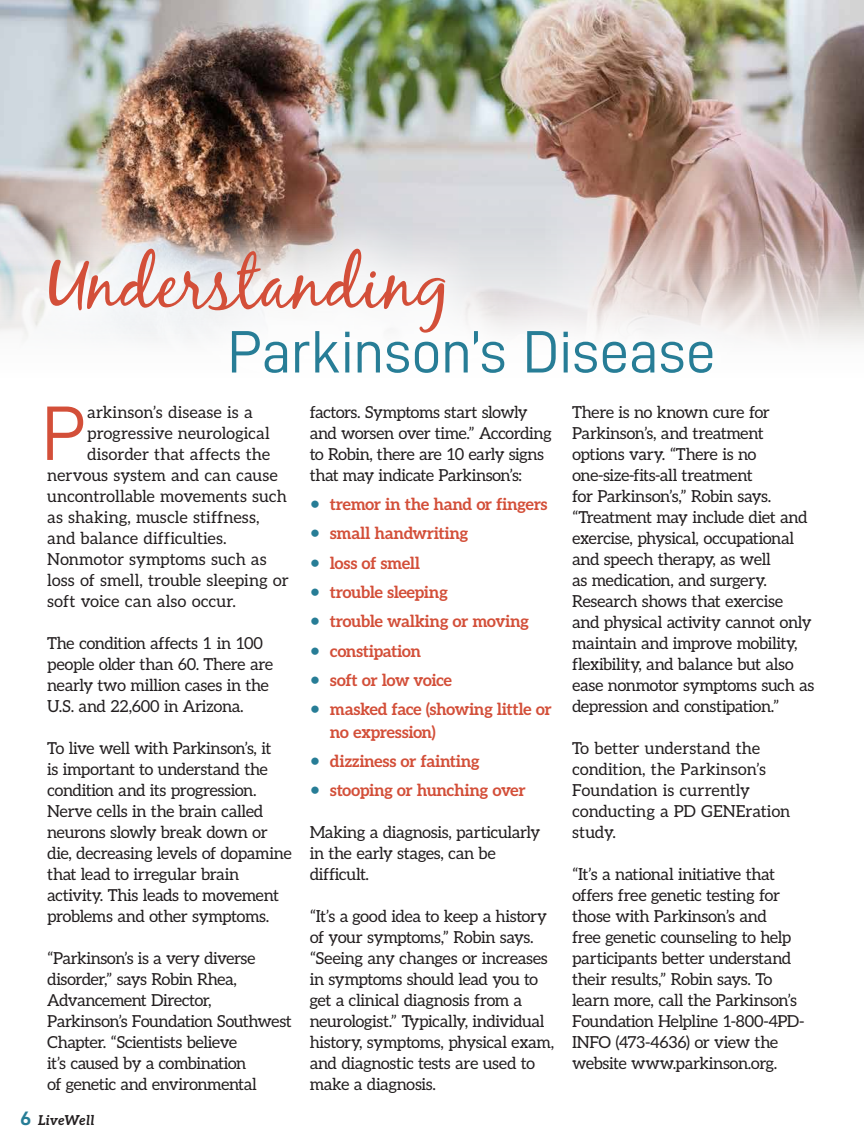
<style>
.page{position:relative;width:864px;height:1148px;background:#fff}
.page>*{position:absolute;margin:0;border:0;box-sizing:border-box;transform-origin:0 0}
.Body_Copy{font:77.4px "D DIN";color:#d34f39}
.Body_Copy-2{font:72px "Black Jack";letter-spacing:.01em;color:#d34f39}
.Body_Copy-3{font:60px "D DIN";letter-spacing:-.01em;color:#277d96}
.Body_Copy-4{font:16.5px/21px "Aleo";letter-spacing:-.02em;color:#231f20}
.t1{font:700 16.5px/22.5px "Aleo";letter-spacing:-.025em;color:#d34f39}
.Body_Copy-5{font:16.5px "Aleo";letter-spacing:.01em;color:#231f20}
.Body_Copy-6{font:16.5px "Aleo";color:#231f20}
.Body_Copy-7{font:16.5px "Aleo";letter-spacing:.005em;color:#231f20}
.t2{font:italic 700 13.5px "Aleo";color:#231f20}
.s1{font-weight:400;font-size:19.5px;color:#277d96}
.s2{font-family:"D DIN Exp Bold";font-weight:400;font-style:normal;font-size:19.5px;color:#277d96}
</style>
<div class="page">
<img style="left:0;top:0;width:864px;height:343px">
<div style="left:0;top:199px;width:762px;height:224px;background:#fff;opacity:.75"></div>
<p class="Body_Copy-2" style="left:47px;top:239px;width:405px">Understanding</p>
<p class="Body_Copy-3" style="left:227px;top:319px;width:490px">Parkinson’s Disease</p>
<p class="Body_Copy" style="left:41px;top:391px;width:46px">P</p>
<p class="Body_Copy-5" style="left:87px;top:399px;width:167px">arkinson’s disease is a</p>
<p class="Body_Copy-4" style="left:310px;top:401px;width:244px">factors. Symptoms start slowly and worsen over time.” According to Robin, there are 10 early signs that may indicate Parkinson’s:</p>
<p class="t1" style="left:310px;top:492px;width:239px"><span class="s1">•</span> tremor in the hand or fingers</p>
<p class="t1" style="left:310px;top:521px;width:160px"><span class="s1">•</span> small handwriting</p>
<p class="t1" style="left:310px;top:551px;width:112px"><span class="s1">•</span> loss of smell</p>
<p class="t1" style="left:310px;top:580px;width:140px"><span class="s1">•</span> trouble sleeping</p>
<p class="t1" style="left:310px;top:609px;width:221px"><span class="s1">•</span> trouble walking or moving</p>
<p class="t1" style="left:310px;top:638px;width:113px"><span class="s1">•</span> constipation</p>
<p class="t1" style="left:310px;top:668px;width:144px"><span class="s1">•</span> soft or low voice</p>
<p class="t1" style="left:330px;top:697px;width:223px;text-indent:-20px"><span class="s1">•</span> masked face (showing little or no expression)</p>
<p class="t1" style="left:310px;top:749px;width:172px"><span class="s1">•</span> dizziness or fainting</p>
<p class="t1" style="left:310px;top:778px;width:218px"><span class="s1">•</span> stooping or hunching over</p>
<p class="Body_Copy-4" style="left:310px;top:821px;width:232px">Making a diagnosis, particularly in the early stages, can be difficult.</p>
<p class="Body_Copy-4" style="left:310px;top:905px;width:246px">“It’s a good idea to keep a history of your symptoms,” Robin says. “Seeing any changes or increases in symptoms should lead you to get a clinical diagnosis from a neurologist.” Typically, individual history, symptoms, physical exam, and diagnostic tests are used to make a diagnosis.</p>
<p class="Body_Copy-4" style="left:572px;top:401px;width:244px">There is no known cure for<br>Parkinson’s, and treatment options vary. “There is no one-size-fits-all treatment<br>for Parkinson’s,” Robin says. “Treatment may include diet and exercise, physical, occupational and speech therapy, as well<br>as medication, and surgery.<br>Research shows that exercise and physical activity cannot only maintain and improve mobility, flexibility, and balance but also ease nonmotor symptoms such as depression and constipation.”</p>
<p class="Body_Copy-4" style="left:572px;top:737px;width:220px">To better understand the condition, the Parkinson’s<br>Foundation is currently conducting a PD GENEration study.</p>
<p class="Body_Copy-4" style="left:572px;top:863px;width:234px">“It’s a national initiative that offers free genetic testing for those with Parkinson’s and<br>free genetic counseling to help participants better understand their results,” Robin says. To learn more, call the Parkinson’s<br>Foundation Helpline 1-800-4PD-<br>INFO (473-4636) or view the website www.parkinson.org.</p>
<p class="Body_Copy-4" style="left:87px;top:422px;width:184px">progressive neurological</p>
<p class="Body_Copy-7" style="left:87px;top:441px;width:184px">disorder that affects the</p>
<p class="Body_Copy-6" style="left:47px;top:462px;width:232px">nervous system and can cause</p>
<p class="Body_Copy-4" style="left:47px;top:485px;width:241px">uncontrollable movements such</p>
<p class="Body_Copy-5" style="left:47px;top:504px;width:214px">as shaking, muscle stiffness,</p>
<p class="Body_Copy-5" style="left:47px;top:525px;width:181px">and balance difficulties.</p>
<p class="Body_Copy-4" style="left:47px;top:548px;width:221px">Nonmotor symptoms such as</p>
<p class="Body_Copy-4" style="left:47px;top:569px;width:243px">loss of smell, trouble sleeping or</p>
<p class="Body_Copy-6" style="left:47px;top:588px;width:190px">soft voice can also occur.</p>
<p class="Body_Copy-4" style="left:47px;top:632px;width:228px">The condition affects 1 in 100 people older than 60. There are nearly two million cases in the<br>U.S. and 22,600 in Arizona.</p>
<p class="Body_Copy-4" style="left:47px;top:737px;width:246px">To live well with Parkinson’s, it<br>is important to understand the condition and its progression.<br>Nerve cells in the brain called neurons slowly break down or die, decreasing levels of dopamine that lead to irregular brain activity. This leads to movement problems and other symptoms.</p>
<p class="Body_Copy-4" style="left:47px;top:947px;width:246px">“Parkinson’s is a very diverse disorder,” says Robin Rhea,<br>Advancement Director,<br>Parkinson’s Foundation Southwest<br>Chapter. “Scientists believe<br>it’s caused by a combination<br>of genetic and environmental</p>
<p class="t2" style="left:20px;top:1109px;width:76px"><span class="s2">6</span> LiveWell</p>
</div>
